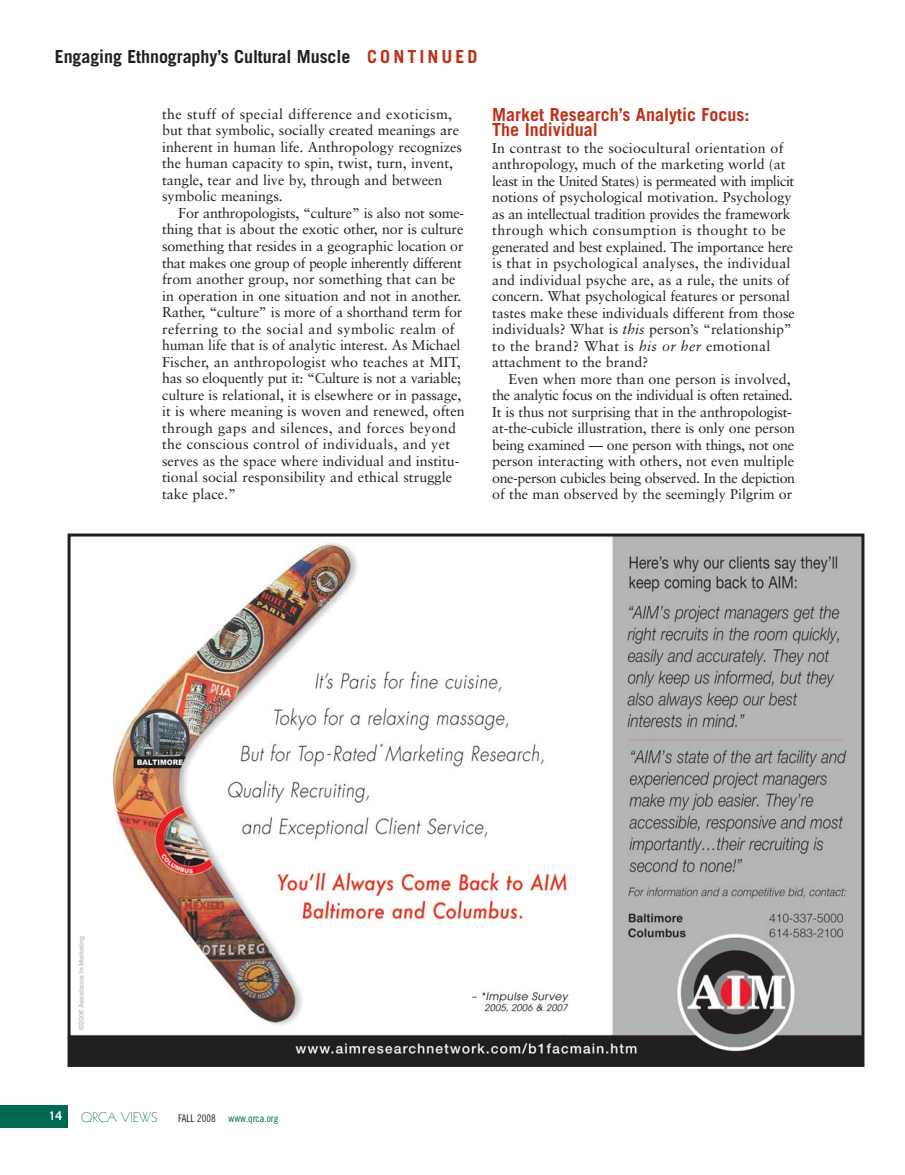
<style>
.page{position:relative;width:905px;height:1175px;background:#fff}
.page>*{position:absolute;margin:0;border:0;box-sizing:border-box;transform-origin:0 0}
.t1{font:700 18px "Trade Gothic";letter-spacing:-.005em;color:#231f20}
.t2{font:700 18px/15px "Trade Gothic";color:#bf311a}
.t3{font:14.25px/16.5px "Sabon";color:#231f20}
.t4{font:300 13.5px "Kabel";color:#006a51}
.t5{font:700 12px "Trade Gothic";color:#fff}
.t6{font:10.5px "Trade Gothic Cond Eighteen";color:#006a51}
.s1{color:#bf311a}
.s2{font-family:"Sabon Italic Os F"}
.s3{color:#231f20}
</style>
<div class="page">
<div style="left:0;top:1105px;width:68px;height:22px;background:#006a51"></div>
<img style="left:72px;top:537px;width:788px;height:525px">
<div style="left:68px;top:533px;width:796px;height:533px;border:3px solid #231f20"></div>
<p class="t1" style="left:55px;top:50px;width:424px">Engaging Ethnography’s Cultural Muscle <span class="s1">C O N T I N U E D</span></p>
<p class="t3" style="left:162px;top:107px;width:301px">the stuff of special difference and exoticism, but that symbolic, socially created meanings are inherent in human life. Anthropology recognizes the human capacity to spin, twist, turn, invent, tangle, tear and live by, through and between symbolic meanings.</p>
<p class="t3" style="left:162px;top:206px;width:304px;text-indent:16px">For anthropologists, “culture” is also not some&shy;thing that is about the exotic other, nor is culture something that resides in a geographic location or that makes one group of people inherently different from another group, nor something that can be in operation in one situation and not in another.<br>Rather, “culture” is more of a shorthand term for referring to the social and symbolic realm of human life that is of analytic interest. As Michael Fischer, an anthropologist who teaches at MIT, has so eloquently put it: “Culture is not a variable; culture is relational, it is elsewhere or in passage, it is where meaning is woven and renewed, often through gaps and silences, and forces beyond the conscious control of individuals, and yet serves as the space where individual and institu&shy;tional social responsibility and ethical struggle take place.”</p>
<p class="t2" style="left:492px;top:109px;width:259px">Market Research’s Analytic Focus:<br>The Individual</p>
<p class="t3" style="left:492px;top:140px;width:304px">In contrast to the sociocultural orientation of anthropology, much of the marketing world (at least in the United States) is permeated with implicit notions of psychological motivation. Psychology as an intellectual tradition provides the framework through which consumption is thought to be generated and best explained. The importance here is that in psychological analyses, the individual and individual psyche are, as a rule, the units of concern. What psychological features or personal tastes make these individuals different from those individuals? What is <span class="s2">this</span> person’s “relationship” to the brand? What is <span class="s2">his or her</span> emotional attachment to the brand?</p>
<p class="t3" style="left:492px;top:371px;width:304px;text-indent:16px">Even when more than one person is involved, the analytic focus on the individual is often retained.<br>It is thus not surprising that in the anthropologist&shy;at-the-cubicle illustration, there is only one person being examined — one person with things, not one person interacting with others, not even multiple one-person cubicles being observed. In the depiction of the man observed by the seemingly Pilgrim or</p>
<p class="t5" style="left:49px;top:1111px;width:15px">14</p>
<p class="t4" style="left:81px;top:1112px;width:78px">QRCA VIEWS</p>
<p class="t6" style="left:178px;top:1114px;width:102px"><span class="s3">FALL 2008</span> www.qrca.org</p>
</div>
